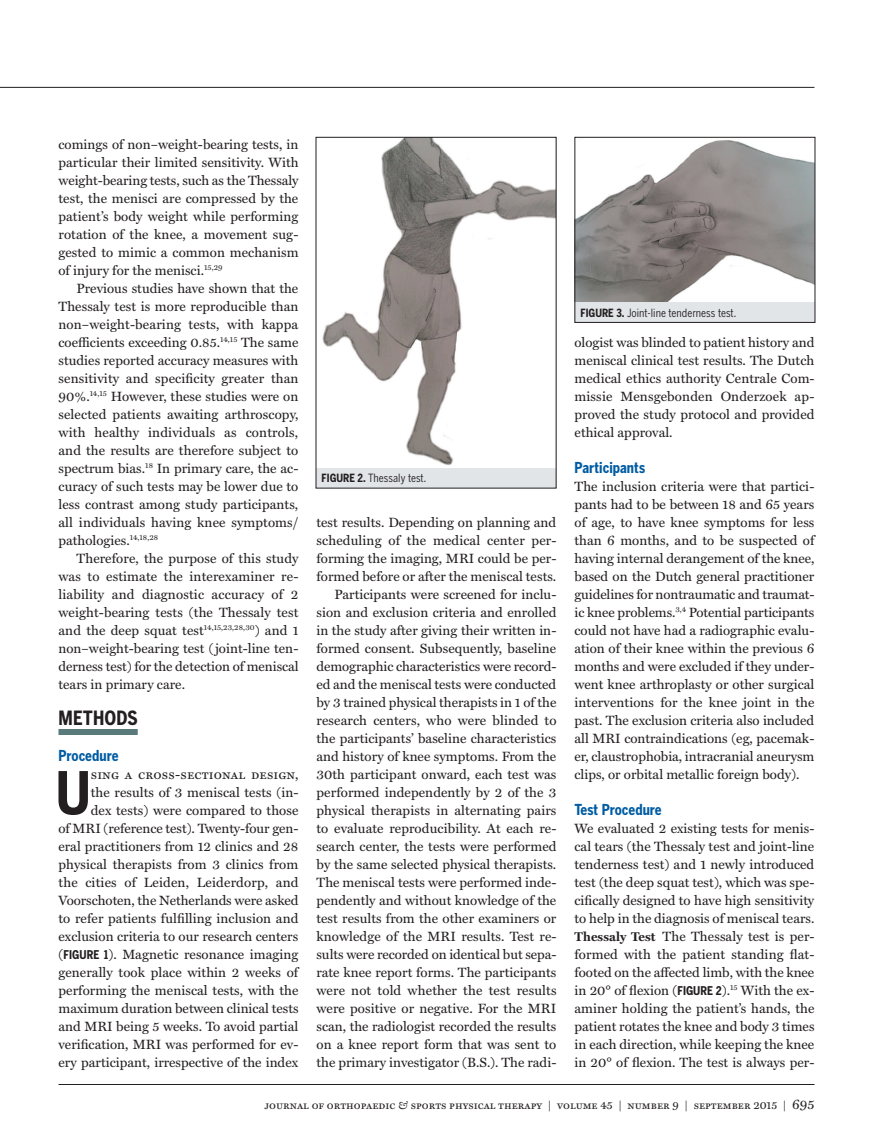
<style>
.page{position:relative;width:873px;height:1143px;background:#fff}
.page>*{position:absolute;margin:0;border:0;box-sizing:border-box;transform-origin:0 0}
.Miller_Text_Body_9_1{font:700 58.65px "Benton Gothic Cond";color:#231f20}
.Subhead__First_Level{font:700 19.5px "Benton Gothic Cond";letter-spacing:.005em;color:#231f20}
.Subhead__Second_Leve{font:700 15px "Benton Gothic Cond";color:#015ca3}
.Miller_Text_Body_9_1-2{font:13.5px/18px "Miller Text";color:#231f20;text-align:justify}
.Footline{font:11.25px "Miller Text Roman SC";color:#231f20}
.Figure_descriptor{font:11.25px "Benton Gothic Cond";color:#231f20}
.s1{font-family:"Miller Text Roman SC"}
.s2{font-family:"Benton Gothic Cond";font-weight:700;font-size:12px}
.s3{font-weight:700}
.s4{font-weight:700;font-size:12.75px}
.s5{font-family:"Miller Text";font-style:italic}
.s6{font-size:13.5px}
</style>
<div class="page">
<hr style="left:58px;top:1084px;width:756px;height:1px;background:#231f20">
<hr style="left:0;top:87px;width:814px;height:1px;background:#231f20">
<div style="left:58px;top:729px;width:80px;height:6px;background:#587a7b"></div>
<svg style="left:316px;top:137px;width:240px;height:351px;fill:#e1e5e8"></svg>
<img style="left:318px;top:139px;width:236px;height:328px">
<div style="left:575px;top:137px;width:240px;height:185px;background:#e1e5e8"></div>
<img style="left:576px;top:139px;width:237px;height:163px">
<div style="left:574px;top:137px;width:241px;height:186px;border:1px solid #231f20"></div>
<p class="Miller_Text_Body_9_1-2" style="left:58px;top:135px;width:242px">comings of non–weight-bearing tests, in particular their limited sensitivity. With weight-bearing tests, such as the Thessaly test, the menisci are compressed by the patient’s body weight while performing rotation of the knee, a movement sug&shy;gested to mimic a common mechanism of injury for the menisci.<sup>15,29</sup></p>
<p class="Miller_Text_Body_9_1-2" style="left:58px;top:279px;width:242px;text-indent:18px">Previous studies have shown that the Thessaly test is more reproducible than non–weight-bearing tests, with kappa coefficients exceeding 0.85.<sup>14,15</sup> The same studies reported accuracy measures with sensitivity and specificity greater than 90%.<sup>14,15</sup> However, these studies were on selected patients awaiting arthroscopy, with healthy individuals as controls, and the results are therefore subject to spectrum bias.<sup>18</sup> In primary care, the ac&shy;curacy of such tests may be lower due to less contrast among study participants, all individuals having knee symptoms/ pathologies.<sup>14,18,28</sup></p>
<p class="Miller_Text_Body_9_1-2" style="left:58px;top:549px;width:242px;text-indent:18px">Therefore, the purpose of this study was to estimate the interexaminer re&shy;liability and diagnostic accuracy of 2 weight-bearing tests (the Thessaly test and the deep squat test<sup>14,15,23,28,30</sup>) and 1 non–weight-bearing test (joint-line ten&shy;derness test) for the detection of meniscal tears in primary care.</p>
<p class="Subhead__First_Level" style="left:58px;top:706px;width:81px">METHODS</p>
<p class="Subhead__Second_Leve" style="left:58px;top:746px;width:62px">Procedure</p>
<p class="Miller_Text_Body_9_1" style="left:56px;top:758px;width:37px">U</p>
<p class="Miller_Text_Body_9_1-2" style="left:58px;top:765px;width:242px;text-align:right"><span class="s1">sing a cross-sectional design,<br></span>the results of 3 meniscal tests (in-<br>dex tests) were compared to those<br>of MRI (reference test). Twenty-four gen&shy;eral practitioners from 12 clinics and 28 physical therapists from 3 clinics from the cities of Leiden, Leiderdorp, and Voorschoten, the Netherlands were asked to refer patients fulfilling inclusion and exclusion criteria to our research centers (<span class="s2">FIGURE 1</span>). Magnetic resonance imaging generally took place within 2 weeks of performing the meniscal tests, with the maximum duration between clinical tests and MRI being 5 weeks. To avoid partial verification, MRI was performed for ev&shy;ery participant, irrespective of the index</p>
<p class="Figure_descriptor" style="left:322px;top:471px;width:106px"><span class="s3">FIGURE 2.</span> Thessaly test.</p>
<p class="Miller_Text_Body_9_1-2" style="left:316px;top:513px;width:242px">test results. Depending on planning and scheduling of the medical center per&shy;forming the imaging, MRI could be per&shy;formed before or after the meniscal tests.</p>
<p class="Miller_Text_Body_9_1-2" style="left:316px;top:585px;width:242px;text-indent:18px">Participants were screened for inclu&shy;sion and exclusion criteria and enrolled in the study after giving their written in&shy;formed consent. Subsequently, baseline demographic characteristics were record&shy;ed and the meniscal tests were conducted by 3 trained physical therapists in 1 of the research centers, who were blinded to the participants’ baseline characteristics and history of knee symptoms. From the 30th participant onward, each test was performed independently by 2 of the 3 physical therapists in alternating pairs to evaluate reproducibility. At each re&shy;search center, the tests were performed by the same selected physical therapists.<br>The meniscal tests were performed inde&shy;pendently and without knowledge of the test results from the other examiners or knowledge of the MRI results. Test re&shy;sults were recorded on identical but sepa&shy;rate knee report forms. The participants were not told whether the test results were positive or negative. For the MRI scan, the radiologist recorded the results on a knee report form that was sent to the primary investigator (B.S.). The radi-</p>
<p class="Figure_descriptor" style="left:580px;top:306px;width:157px"><span class="s3">FIGURE 3.</span> Joint-line tenderness test.</p>
<p class="Miller_Text_Body_9_1-2" style="left:574px;top:333px;width:242px">ologist was blinded to patient history and meniscal clinical test results. The Dutch medical ethics authority Centrale Com&shy;missie Mensgebonden Onderzoek ap&shy;proved the study protocol and provided ethical approval.</p>
<p class="Subhead__Second_Leve" style="left:574px;top:458px;width:72px">Participants</p>
<p class="Miller_Text_Body_9_1-2" style="left:574px;top:477px;width:242px">The inclusion criteria were that partici&shy;pants had to be between 18 and 65 years of age, to have knee symptoms for less than 6 months, and to be suspected of having internal derangement of the knee, based on the Dutch general practitioner guidelines for nontraumatic and traumat&shy;ic knee problems.<sup>3,4</sup> Potential participants could not have had a radiographic evalu&shy;ation of their knee within the previous 6 months and were excluded if they under&shy;went knee arthroplasty or other surgical interventions for the knee joint in the past. The exclusion criteria also included all MRI contraindications (eg, pacemak&shy;er, claustrophobia, intracranial aneurysm clips, or orbital metallic foreign body).</p>
<p class="Subhead__Second_Leve" style="left:574px;top:800px;width:89px">Test Procedure</p>
<p class="Miller_Text_Body_9_1-2" style="left:574px;top:819px;width:241px">We evaluated 2 existing tests for menis&shy;cal tears (the Thessaly test and joint-line tenderness test) and 1 newly introduced test (the deep squat test), which was spe&shy;cifically designed to have high sensitivity to help in the diagnosis of meniscal tears.</p>
<p class="Miller_Text_Body_9_1-2" style="left:574px;top:927px;width:242px"><span class="s4">Thessaly Test</span> The Thessaly test is per&shy;formed with the patient standing flat&shy;footed on the affected limb, with the knee in 20° of flexion (<span class="s2">FIGURE 2</span>).<sup>15</sup> With the ex&shy;aminer holding the patient’s hands, the patient rotates the knee and body 3 times in each direction, while keeping the knee in 20° of flexion. The test is always per-</p>
<p class="Footline" style="left:265px;top:1098px;width:551px">journal of orthopaedic <span class="s5">&amp;</span> sports physical therapy | volume 45 | number 9 | september 2015 | <span class="s6">695</span></p>
</div>
